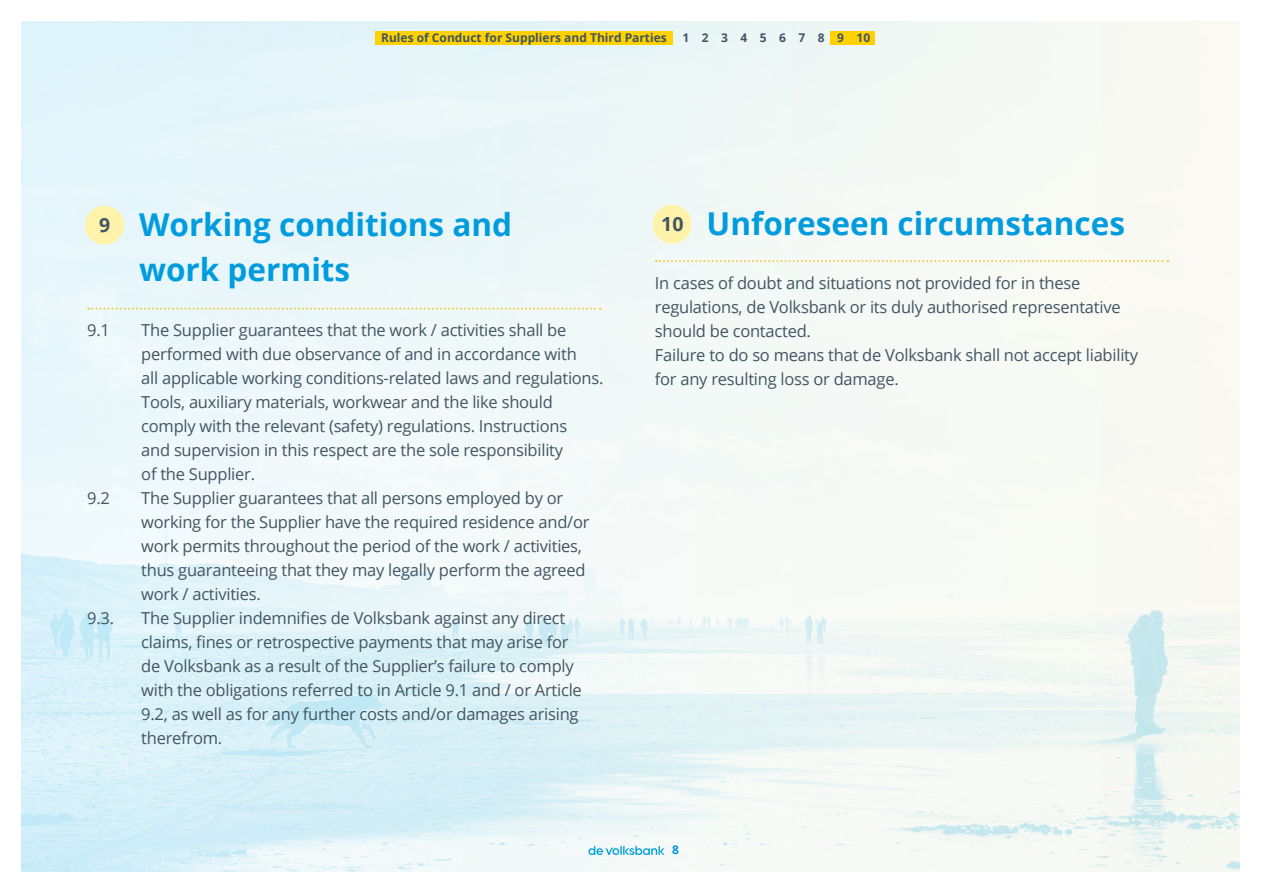
<style>
.page{position:relative;width:1263px;height:893px;background:#fff}
.page>*{position:absolute;margin:0;border:0;box-sizing:border-box;transform-origin:0 0}
.t1{font:700 31.5px/45px "Open Sans";color:#009cde}
.t2{font:16.5px/24px "Open Sans";letter-spacing:-.015em;color:#425563}
.t3{font:700 12px "Open Sans";color:#425563}
.t4{font:700 12px "Open Sans";color:#009cde}
.s1{font-size:19.5px;color:#425563}
</style>
<div class="page">
<img style="left:21px;top:21px;width:1218px;height:851px">
<div style="left:830px;top:31px;width:45px;height:13px;background:#ffd100"></div>
<div style="left:85px;top:206px;width:39px;height:39px;background:#fff2aa;border-radius:50%"></div>
<svg style="left:88px;top:308px;width:513px;height:2px"></svg>
<div style="left:653px;top:205px;width:39px;height:39px;background:#fff2aa;border-radius:50%"></div>
<svg style="left:656px;top:260px;width:512px;height:2px"></svg>
<div style="left:375px;top:31px;width:298px;height:13px;background:#ffd100"></div>
<p class="t3" style="left:381px;top:29px;width:287px">Rules of Conduct for Suppliers and Third Parties</p>
<p class="t3" style="left:682px;top:29px;width:189px">1 2 3 4 5 6 7 8 9 10</p>
<h1 class="t1" style="left:139px;top:201px;width:374px;text-indent:-40px"><span class="s1">9</span> Working conditions and work permits</h1>
<p class="t2" style="left:87px;top:318px;width:24px">9.1</p>
<p class="t2" style="left:141px;top:318px;width:464px">The Supplier guarantees that the work / activities shall be performed with due observance of and in accordance with<br>all applicable working conditions-related laws and regulations.<br>Tools, auxiliary materials, workwear and the like should comply with the relevant (safety) regulations. Instructions<br>and supervision in this respect are the sole responsibility<br>of the Supplier.</p>
<p class="t2" style="left:87px;top:486px;width:24px">9.2</p>
<p class="t2" style="left:141px;top:486px;width:450px">The Supplier guarantees that all persons employed by or working for the Supplier have the required residence and/or work permits throughout the period of the work / activities, thus guaranteeing that they may legally perform the agreed work / activities.</p>
<p class="t2" style="left:87px;top:606px;width:28px">9.3.</p>
<p class="t2" style="left:141px;top:606px;width:442px">The Supplier indemnifies de Volksbank against any direct claims, fines or retrospective payments that may arise for de Volksbank as a result of the Supplier’s failure to comply with the obligations referred to in Article 9.1 and / or Article 9.2, as well as for any further costs and/or damages arising therefrom.</p>
<h1 class="t1" style="left:661px;top:200px;width:465px"><span class="s1">10</span> Unforeseen circumstances</h1>
<p class="t2" style="left:655px;top:270px;width:485px">In cases of doubt and situations not provided for in these regulations, de Volksbank or its duly authorised representative should be contacted.<br>Failure to do so means that de Volksbank shall not accept liability for any resulting loss or damage.</p>
<p class="t4" style="left:672px;top:841px;width:8px">8</p>
</div>
